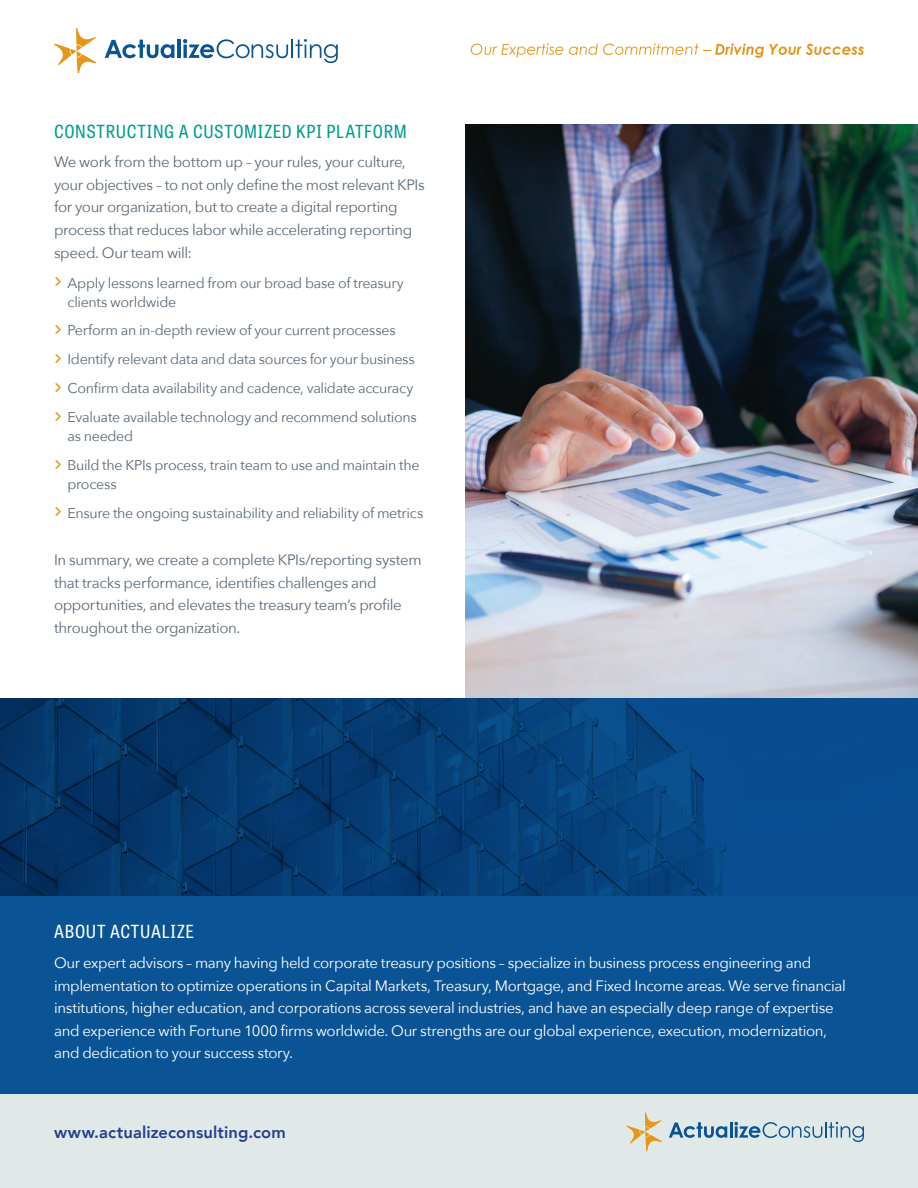
<style>
.page{position:relative;width:918px;height:1188px;background:#fff}
.page>*{position:absolute;margin:0;border:0;box-sizing:border-box;transform-origin:0 0}
.t1{font:semi-condensed 18px "Tablet Gothic";letter-spacing:.04em;color:#009d8f}
.t2{font:semi-condensed 18px "Tablet Gothic";letter-spacing:.045em;color:#fff}
.t3{font:800 16.5px "Avenir";letter-spacing:.01em;color:#253f8e}
.t4{font:15px/22.5px "Avenir Next";letter-spacing:-.025em;color:#fff}
.t5{font:15px/22.8px "Avenir Next";letter-spacing:-.025em;color:#596a78}
.t6{font:14.25px/29px "Avenir Next";letter-spacing:-.025em;color:#596a78}
</style>
<div class="page">
<div style="left:0;top:1094px;width:918px;height:94px;background:#e1e9e8"></div>
<svg style="left:626px;top:1113px;width:36px;height:38px"></svg>
<svg style="left:669px;top:1122px;width:58px;height:16px"></svg>
<hr style="left:730px;top:1122px;width:3px;height:16px;background:#0a5495">
<svg style="left:734px;top:1122px;width:130px;height:20px"></svg>
<svg style="left:471px;top:43px;width:92px;height:15px"></svg>
<svg style="left:569px;top:43px;width:295px;height:15px"></svg>
<svg style="left:54px;top:29px;width:42px;height:44px"></svg>
<svg style="left:105px;top:40px;width:69px;height:18px"></svg>
<hr style="left:177px;top:39px;width:4px;height:19px;background:#0a5495">
<svg style="left:183px;top:39px;width:155px;height:24px"></svg>
<img style="left:465px;top:124px;width:453px;height:574px">
<div style="left:0;top:698px;width:918px;height:396px;background:#0a5495"></div>
<img style="left:0;top:698px;width:727px;height:198px">
<p class="t1" style="left:54px;top:119px;width:354px">CONSTRUCTING A CUSTOMIZED KPI PLATFORM</p>
<p class="t5" style="left:54px;top:149px;width:372px">We work from the bottom up – your rules, your culture, your objectives – to not only define the most relevant KPIs for your organization, but to create a digital reporting process that reduces labor while accelerating reporting speed. Our team will:</p>
<p class="t6" style="left:67px;top:273px;width:338px;line-height:18.8px">Apply lessons learned from our broad base of treasury clients worldwide</p>
<p class="t6" style="left:67px;top:315px;width:351px">Perform an in-depth review of your current processes Identify relevant data and data sources for your business Confirm data availability and cadence, validate accuracy Evaluate available technology and recommend solutions</p>
<p class="t6" style="left:67px;top:421px;width:354px">as needed<br>Build the KPIs process, train team to use and maintain the</p>
<p class="t6" style="left:67px;top:469px;width:357px">process<br>Ensure the ongoing sustainability and reliability of metrics</p>
<p class="t5" style="left:54px;top:547px;width:369px">In summary, we create a complete KPIs/reporting system that tracks performance, identifies challenges and opportunities, and elevates the treasury team’s profile throughout the organization.</p>
<p class="t2" style="left:54px;top:920px;width:141px">ABOUT ACTUALIZE</p>
<p class="t4" style="left:54px;top:951px;width:793px">Our expert advisors – many having held corporate treasury positions – specialize in business process engineering and implementation to optimize operations in Capital Markets, Treasury, Mortgage, and Fixed Income areas. We serve financial institutions, higher education, and corporations across several industries, and have an especially deep range of expertise and experience with Fortune 1000 firms worldwide. Our strengths are our global experience, execution, modernization, and dedication to your success story.</p>
<p class="t3" style="left:54px;top:1119px;width:233px">www.actualizeconsulting.com</p>
</div>
